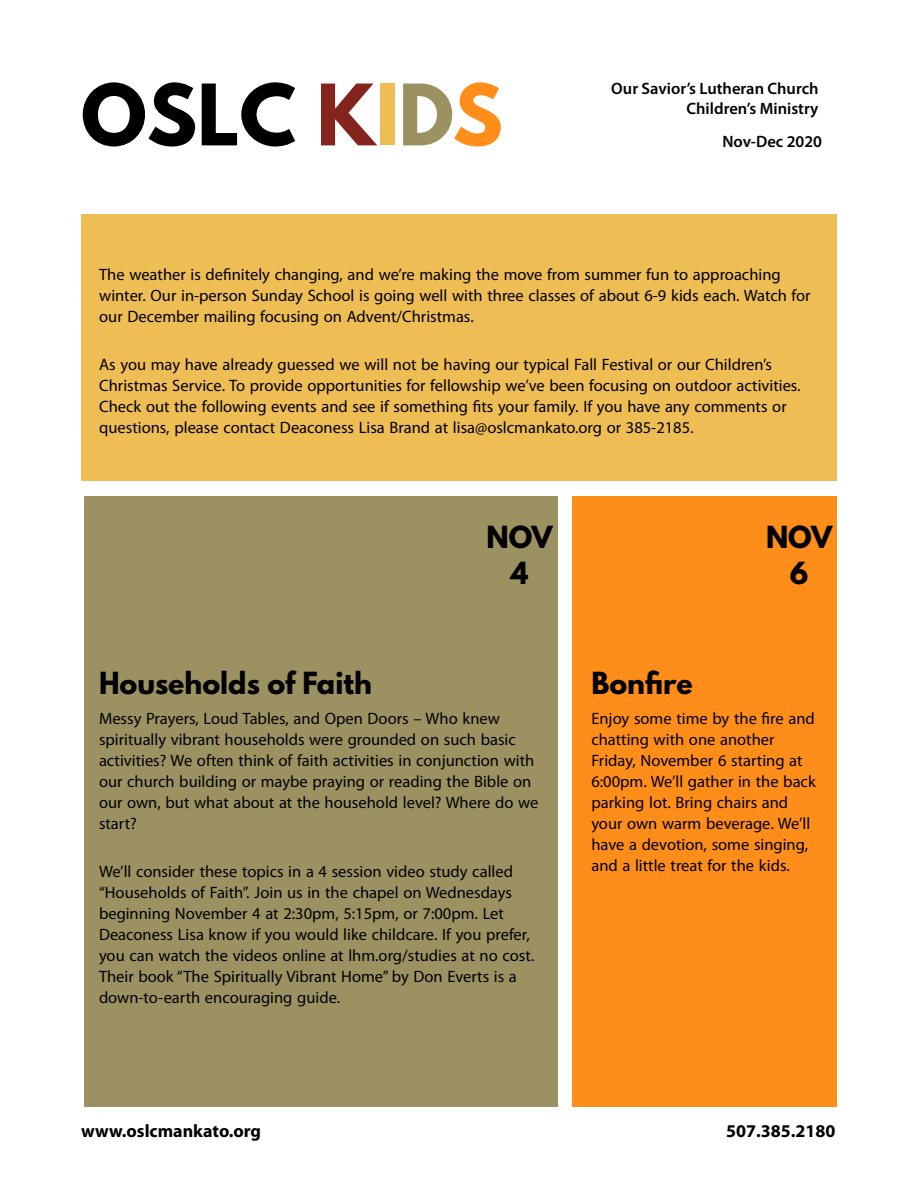
<style>
.page{position:relative;width:918px;height:1188px;background:#fff}
.page>*{position:absolute;margin:0;border:0;box-sizing:border-box;transform-origin:0 0}
.t1{font:700 75px "League Spartan";color:#000}
.t2{font:700 27px/36px "League Spartan";color:#000;text-align:center}
.t3{font:700 18px "Myriad Pro";color:#000}
.t4{font:16.5px/21px "Myriad Pro";color:#000}
.t5{font:600 16.5px/19.5px "Myriad Pro";color:#000;text-align:right}
.s1{color:#85231d}
.s2{color:#eebd54}
.s3{color:#9c9261}
.s4{color:#ff8d19}
</style>
<div class="page">
<div style="left:84px;top:496px;width:473px;height:611px;background:#9c9261"></div>
<div style="left:81px;top:214px;width:756px;height:267px;background:#eebd54"></div>
<div style="left:573px;top:496px;width:264px;height:611px;background:#ff8d19"></div>
<h1 class="t1" style="left:81px;top:89px;width:423px">OSLC <span class="s1">K</span><span class="s2">I</span><span class="s3">D</span><span class="s4">S</span></h1>
<p class="t5" style="left:611px;top:81px;width:209px">Our Savior’s Lutheran Church<br>Children’s Ministry</p>
<p class="t5" style="left:722px;top:133px;width:101px">Nov-Dec 2020</p>
<p class="t4" style="left:99px;top:265px;width:713px">The weather is definitely changing, and we’re making the move from summer fun to approaching winter. Our in-person Sunday School is going well with three classes of about 6-9 kids each. Watch for our December mailing focusing on Advent/Christmas.</p>
<p class="t4" style="left:99px;top:355px;width:703px">As you may have already guessed we will not be having our typical Fall Festival or our Children’s Christmas Service. To provide opportunities for fellowship we’ve been focusing on outdoor activities.<br>Check out the following events and see if something fits your family. If you have any comments or questions, please contact Deaconess Lisa Brand at lisa@oslcmankato.org or 385-2185.</p>
<h2 class="t2" style="left:486px;top:524px;width:68px">NOV<br>4</h2>
<h2 class="t2" style="left:99px;top:669px;width:275px">Households of Faith</h2>
<p class="t4" style="left:99px;top:709px;width:441px">Messy Prayers, Loud Tables, and Open Doors – Who knew spiritually vibrant households were grounded on such basic activities? We often think of faith activities in conjunction with our church building or maybe praying or reading the Bible on our own, but what about at the household level? Where do we start?</p>
<p class="t4" style="left:99px;top:862px;width:437px">We’ll consider these topics in a 4 session video study called “Households of Faith”. Join us in the chapel on Wednesdays beginning November 4 at 2:30pm, 5:15pm, or 7:00pm. Let Deaconess Lisa know if you would like childcare. If you prefer, you can watch the videos online at lhm.org/studies at no cost.<br>Their book “The Spiritually Vibrant Home” by Don Everts is a down-to-earth encouraging guide.</p>
<h2 class="t2" style="left:766px;top:524px;width:68px">NOV<br>6</h2>
<h2 class="t2" style="left:591px;top:669px;width:103px">Bonfire</h2>
<p class="t4" style="left:591px;top:709px;width:226px">Enjoy some time by the fire and chatting with one another<br>Friday, November 6 starting at<br>6:00pm. We’ll gather in the back parking lot. Bring chairs and your own warm beverage. We’ll have a devotion, some singing, and a little treat for the kids.</p>
<p class="t3" style="left:81px;top:1124px;width:182px">www.oslcmankato.org</p>
<p class="t3" style="left:726px;top:1124px;width:111px">507.385.2180</p>
</div>
